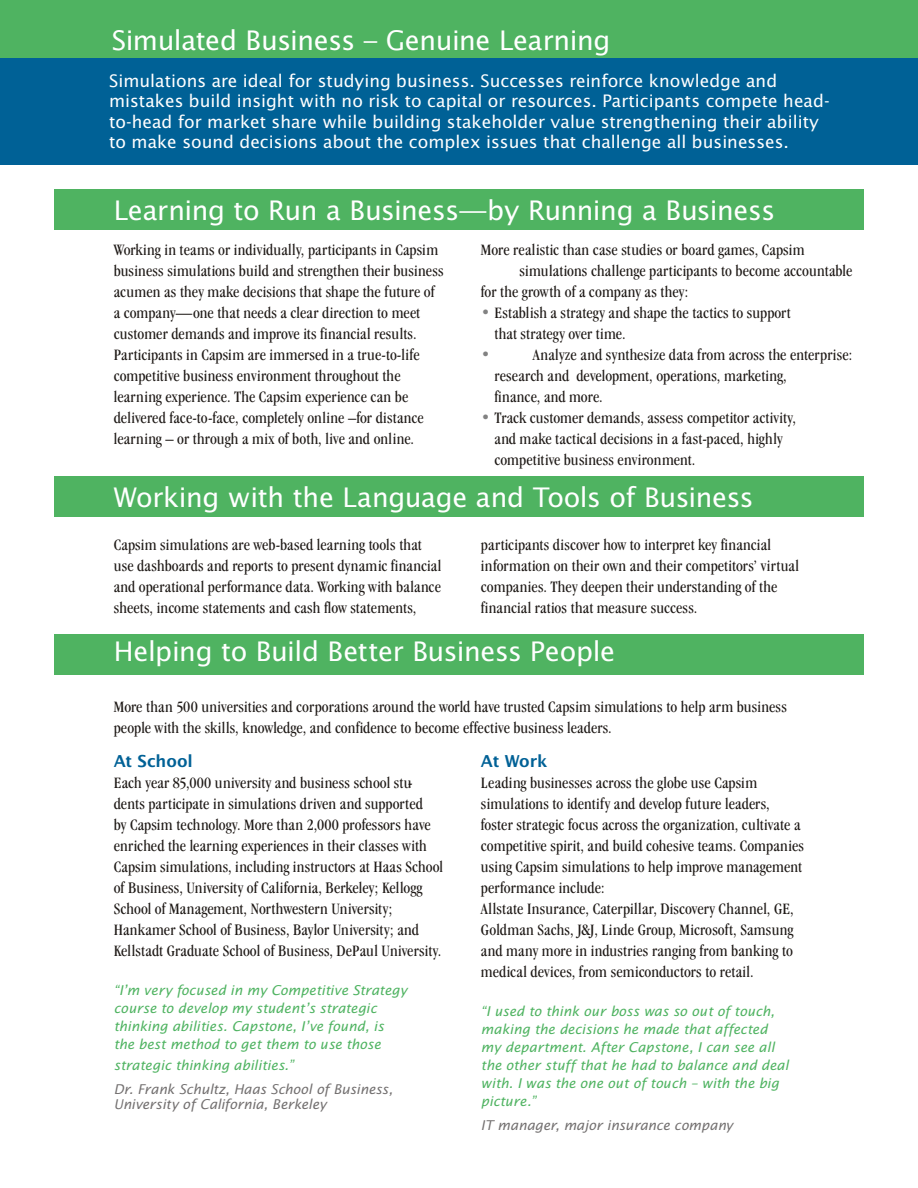
<style>
.page{position:relative;width:918px;height:1188px;background:#fff}
.page>*{position:absolute;margin:0;border:0;box-sizing:border-box;transform-origin:0 0}
.t1{font:27px "Lucida Sans Std";letter-spacing:-.02em;color:#fff}
.t2{font:17.25px/20.4px "Lucida Sans Std";color:#fff}
.t3{font:16.5px/21px "Garmd ITC Bk Cn BT";letter-spacing:.01em;color:#1f1a17}
.t4{font:16.5px "Lucida Sans";letter-spacing:-.005em;color:#006196}
.t5{font:16.5px "Garmd ITC Bk Cn BT";color:#828282}
.t6{font:italic 13.5px/18px "Lucida Sans";color:#4fb361}
.t7{font:italic 13.5px/15px "Lucida Sans Std";color:#737070}
.s1{color:#828282}
</style>
<div class="page">
<div style="left:0;top:0;width:918px;height:58px;background:#4fb361"></div>
<div style="left:0;top:58px;width:918px;height:107px;background:#006196"></div>
<div style="left:54px;top:635px;width:810px;height:40px;background:#4fb361"></div>
<div style="left:54px;top:477px;width:810px;height:40px;background:#4fb361"></div>
<div style="left:54px;top:189px;width:810px;height:41px;background:#4fb361"></div>
<h1 class="t1" style="left:112px;top:29px;width:500px">Simulated Business – Genuine Learning</h1>
<p class="t2" style="left:109px;top:72px;width:722px">Simulations are ideal for studying business. Successes reinforce knowledge and mistakes build insight with no risk to capital or resources. Participants compete head&shy;to-head for market share while building stakeholder value strengthening their ability to make sound decisions about the complex issues that challenge all businesses.</p>
<h1 class="t1" style="left:114px;top:199px;width:663px">Learning to Run a Business—by Running a Business</h1>
<p class="t3" style="left:114px;top:240px;width:331px">Working in teams or individually, participants in Capsim business simulations build and strengthen their business acumen as they make decisions that shape the future of a company—one that needs a clear direction to meet customer demands and improve its financial results.<br>Participants in Capsim are immersed in a true-to-life competitive business environment throughout the learning experience. The Capsim experience can be delivered face-to-face, completely online –for distance learning – or through a mix of both, live and online.</p>
<p class="t3" style="left:481px;top:240px;width:325px">More realistic than case studies or board games, Capsim</p>
<p class="t3" style="left:519px;top:261px;width:334px">simulations challenge participants to become accountable</p>
<p class="t3" style="left:481px;top:282px;width:209px">for the growth of a company as they:</p>
<p class="t3" style="left:494px;top:303px;width:298px;text-indent:-13px"><span class="s1">•</span> Establish a strategy and shape the tactics to support that strategy over time.</p>
<p class="t5" style="left:481px;top:348px;width:11px">•</p>
<p class="t3" style="left:494px;top:366px;width:294px">research and development, operations, marketing, finance, and more.</p>
<p class="t3" style="left:494px;top:408px;width:303px;text-indent:-13px"><span class="s1">•</span> Track customer demands, assess competitor activity, and make tactical decisions in a fast-paced, highly competitive business environment.</p>
<p class="t3" style="left:533px;top:345px;width:321px">Analyze and synthesize data from across the enterprise:</p>
<h1 class="t1" style="left:114px;top:487px;width:641px">Working with the Language and Tools of Business</h1>
<p class="t3" style="left:114px;top:535px;width:329px">Capsim simulations are web-based learning tools that use dashboards and reports to present dynamic financial and operational performance data. Working with balance sheets, income statements and cash flow statements,</p>
<p class="t3" style="left:481px;top:535px;width:320px">participants discover how to interpret key financial information on their own and their competitors’ virtual companies. They deepen their understanding of the financial ratios that measure success.</p>
<h1 class="t1" style="left:114px;top:640px;width:503px">Helping to Build Better Business People</h1>
<p class="t3" style="left:114px;top:697px;width:675px">More than 500 universities and corporations around the world have trusted Capsim simulations to help arm business people with the skills, knowledge, and confidence to become effective business leaders.</p>
<p class="t4" style="left:114px;top:754px;width:81px">At School</p>
<p class="t3" style="left:114px;top:773px;width:331px">Each year 85,000 university and business school stu&shy;dents participate in simulations driven and supported<br>by Capsim technology. More than 2,000 professors have enriched the learning experiences in their classes with Capsim simulations, including instructors at Haas School of Business, University of California, Berkeley; Kellogg School of Management, Northwestern University; Hankamer School of Business, Baylor University; and Kellstadt Graduate School of Business, DePaul University.</p>
<p class="t6" style="left:114px;top:982px;width:295px">“I’m very focused in my Competitive Strategy course to develop my student’s strategic thinking abilities. Capstone, I’ve found, is the best method to get them to use those</p>
<p class="t6" style="left:114px;top:1057px;width:181px">strategic thinking abilities.”</p>
<p class="t7" style="left:114px;top:1083px;width:280px">Dr. Frank Schultz, Haas School of Business,<br>University of California, Berkeley</p>
<p class="t4" style="left:481px;top:754px;width:68px">At Work</p>
<p class="t3" style="left:481px;top:773px;width:325px">Leading businesses across the globe use Capsim simulations to identify and develop future leaders, foster strategic focus across the organization, cultivate a competitive spirit, and build cohesive teams. Companies using Capsim simulations to help improve management performance include:<br>Allstate Insurance, Caterpillar, Discovery Channel, GE, Goldman Sachs, J&amp;J, Linde Group, Microsoft, Samsung and many more in industries ranging from banking to medical devices, from semiconductors to retail.</p>
<p class="t6" style="left:481px;top:1003px;width:309px">“I used to think our boss was so out of touch, making the decisions he made that affected my department. After Capstone, I can see all the other stuff that he had to balance and deal with. I was the one out of touch – with the big picture.”</p>
<p class="t7" style="left:481px;top:1119px;width:254px">IT manager, major insurance company</p>
</div>
